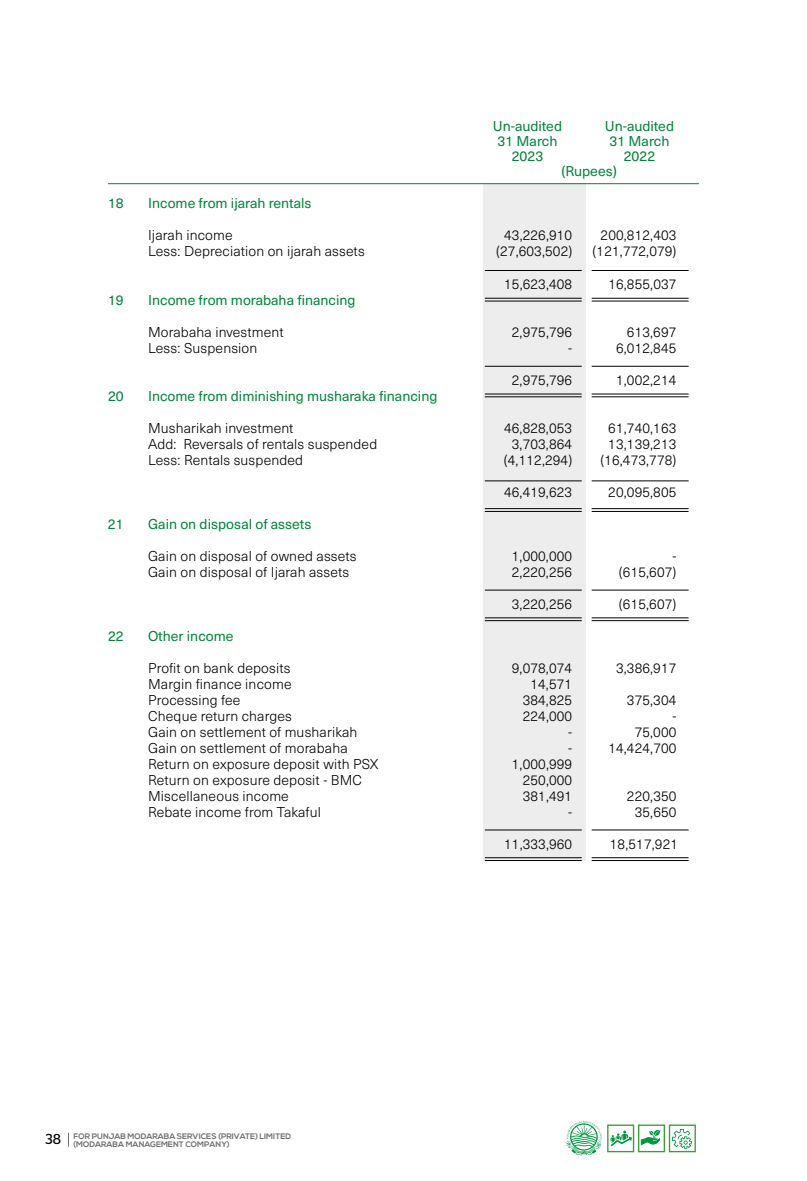
<style>
.page{position:relative;width:807px;height:1181px;background:#fff}
.page>*{position:absolute;margin:0;border:0;box-sizing:border-box;transform-origin:0 0}
.t1{font:300 14px "Neue Haas Unica";letter-spacing:.01em;color:#000}
.t2{font:14px "Neue Haas Unica";color:#008438}
.t3{font:700 8px/8px "Nexa";color:#706f6f}
.s1{font-family:"Stag Sans";font-weight:400;font-size:14.4px;color:#000}
</style>
<div class="page">
<svg style="left:68px;top:1133px;width:1px;height:14px"></svg>
<div style="left:607px;top:1124px;width:27px;height:28px;border:1px solid #409c36"></div>
<svg style="left:610px;top:1130px;width:22px;height:16px"></svg>
<div style="left:638px;top:1124px;width:27px;height:28px;border:1px solid #409c36"></div>
<svg style="left:640px;top:1130px;width:20px;height:15px"></svg>
<div style="left:668px;top:1124px;width:27px;height:28px;border:1px solid #409c36"></div>
<svg style="left:672px;top:1129px;width:19px;height:20px"></svg>
<svg style="left:566px;top:1121px;width:35px;height:35px"></svg>
<div style="left:483px;top:184px;width:102px;height:677px;background:#ededed"></div>
<hr style="left:591px;top:301px;width:97px;height:1px;background:#000">
<hr style="left:484px;top:301px;width:97px;height:1px;background:#000">
<hr style="left:591px;top:298px;width:97px;height:1px;background:#000">
<hr style="left:484px;top:298px;width:97px;height:1px;background:#000">
<hr style="left:591px;top:396px;width:97px;height:1px;background:#000">
<hr style="left:484px;top:396px;width:97px;height:1px;background:#000">
<hr style="left:591px;top:394px;width:97px;height:1px;background:#000">
<hr style="left:484px;top:394px;width:97px;height:1px;background:#000">
<hr style="left:591px;top:511px;width:97px;height:1px;background:#000">
<hr style="left:484px;top:511px;width:97px;height:1px;background:#000">
<hr style="left:591px;top:508px;width:97px;height:1px;background:#000">
<hr style="left:484px;top:508px;width:97px;height:1px;background:#000">
<hr style="left:591px;top:620px;width:97px;height:1px;background:#000">
<hr style="left:484px;top:620px;width:97px;height:1px;background:#000">
<hr style="left:591px;top:617px;width:97px;height:1px;background:#000">
<hr style="left:484px;top:617px;width:97px;height:1px;background:#000">
<hr style="left:591px;top:860px;width:97px;height:1px;background:#000">
<hr style="left:484px;top:860px;width:97px;height:1px;background:#000">
<hr style="left:591px;top:857px;width:97px;height:1px;background:#000">
<hr style="left:484px;top:857px;width:97px;height:1px;background:#000">
<hr style="left:591px;top:270px;width:97px;height:1px;background:#000">
<hr style="left:484px;top:270px;width:97px;height:1px;background:#000">
<hr style="left:591px;top:366px;width:97px;height:1px;background:#000">
<hr style="left:484px;top:366px;width:97px;height:1px;background:#000">
<hr style="left:591px;top:480px;width:97px;height:1px;background:#000">
<hr style="left:484px;top:480px;width:97px;height:1px;background:#000">
<hr style="left:591px;top:590px;width:97px;height:1px;background:#000">
<hr style="left:484px;top:590px;width:97px;height:1px;background:#000">
<hr style="left:591px;top:829px;width:97px;height:1px;background:#000">
<hr style="left:484px;top:829px;width:97px;height:1px;background:#000">
<hr style="left:108px;top:183px;width:590px;height:1px;background:#008438">
<p class="t2" style="left:493px;top:121px;width:71px">Un-audited</p>
<p class="t2" style="left:604px;top:121px;width:71px">Un-audited</p>
<p class="t2" style="left:497px;top:136px;width:61px">31 March</p>
<p class="t2" style="left:609px;top:136px;width:61px">31 March</p>
<p class="t2" style="left:511px;top:151px;width:33px">2023</p>
<p class="t2" style="left:623px;top:151px;width:33px">2022</p>
<p class="t2" style="left:561px;top:166px;width:57px">(Rupees)</p>
<p class="t2" style="left:108px;top:198px;width:17px">18</p>
<p class="t2" style="left:148px;top:198px;width:165px">Income from ijarah rentals</p>
<p class="t1" style="left:148px;top:230px;width:86px">Ijarah income</p>
<p class="t1" style="left:504px;top:230px;width:70px">43,226,910</p>
<p class="t1" style="left:600px;top:230px;width:77px">200,812,403</p>
<p class="t1" style="left:148px;top:246px;width:218px">Less: Depreciation on ijarah assets</p>
<p class="t1" style="left:496px;top:246px;width:78px">(27,603,502)</p>
<p class="t1" style="left:592px;top:246px;width:85px">(121,772,079)</p>
<p class="t1" style="left:504px;top:278px;width:70px">15,623,408</p>
<p class="t1" style="left:608px;top:278px;width:70px">16,855,037</p>
<p class="t2" style="left:108px;top:294px;width:17px">19</p>
<p class="t2" style="left:148px;top:294px;width:209px">Income from morabaha financing</p>
<p class="t1" style="left:148px;top:326px;width:137px">Morabaha investment</p>
<p class="t1" style="left:512px;top:326px;width:62px">2,975,796</p>
<p class="t1" style="left:626px;top:326px;width:51px">613,697</p>
<p class="t1" style="left:148px;top:342px;width:111px">Less: Suspension</p>
<p class="t1" style="left:568px;top:342px;width:6px">-</p>
<p class="t1" style="left:616px;top:342px;width:62px">6,012,845</p>
<p class="t1" style="left:511px;top:374px;width:62px">2,975,796</p>
<p class="t1" style="left:616px;top:374px;width:62px">1,002,214</p>
<p class="t2" style="left:108px;top:390px;width:17px">20</p>
<p class="t2" style="left:148px;top:390px;width:291px">Income from diminishing musharaka financing</p>
<p class="t1" style="left:148px;top:422px;width:147px">Musharikah investment</p>
<p class="t1" style="left:504px;top:422px;width:70px">46,828,053</p>
<p class="t1" style="left:608px;top:422px;width:70px">61,740,163</p>
<p class="t1" style="left:148px;top:438px;width:231px">Add: Reversals of rentals suspended</p>
<p class="t1" style="left:511px;top:438px;width:62px">3,703,864</p>
<p class="t1" style="left:608px;top:438px;width:70px">13,139,213</p>
<p class="t1" style="left:148px;top:454px;width:157px">Less: Rentals suspended</p>
<p class="t1" style="left:504px;top:454px;width:70px">(4,112,294)</p>
<p class="t1" style="left:600px;top:454px;width:78px">(16,473,778)</p>
<p class="t1" style="left:504px;top:486px;width:70px">46,419,623</p>
<p class="t1" style="left:608px;top:486px;width:70px">20,095,805</p>
<p class="t2" style="left:108px;top:518px;width:17px">21</p>
<p class="t2" style="left:148px;top:518px;width:165px">Gain on disposal of assets</p>
<p class="t1" style="left:148px;top:550px;width:210px">Gain on disposal of owned assets</p>
<p class="t1" style="left:511px;top:550px;width:62px">1,000,000</p>
<p class="t1" style="left:672px;top:550px;width:6px">-</p>
<p class="t1" style="left:148px;top:566px;width:202px">Gain on disposal of Ijarah assets</p>
<p class="t1" style="left:511px;top:566px;width:62px">2,220,256</p>
<p class="t1" style="left:619px;top:566px;width:59px">(615,607)</p>
<p class="t1" style="left:511px;top:598px;width:62px">3,220,256</p>
<p class="t1" style="left:619px;top:598px;width:59px">(615,607)</p>
<p class="t2" style="left:108px;top:630px;width:17px">22</p>
<p class="t2" style="left:148px;top:630px;width:87px">Other income</p>
<p class="t1" style="left:148px;top:662px;width:144px">Profit on bank deposits</p>
<p class="t1" style="left:511px;top:662px;width:62px">9,078,074</p>
<p class="t1" style="left:616px;top:662px;width:62px">3,386,917</p>
<p class="t1" style="left:148px;top:678px;width:145px">Margin finance income</p>
<p class="t1" style="left:530px;top:678px;width:43px">14,571</p>
<p class="t1" style="left:148px;top:694px;width:94px">Processing fee</p>
<p class="t1" style="left:522px;top:694px;width:51px">384,825</p>
<p class="t1" style="left:626px;top:694px;width:51px">375,304</p>
<p class="t1" style="left:148px;top:710px;width:145px">Cheque return charges</p>
<p class="t1" style="left:522px;top:710px;width:51px">224,000</p>
<p class="t1" style="left:672px;top:710px;width:6px">-</p>
<p class="t1" style="left:148px;top:726px;width:211px">Gain on settlement of musharikah</p>
<p class="t1" style="left:568px;top:726px;width:6px">-</p>
<p class="t1" style="left:634px;top:726px;width:43px">75,000</p>
<p class="t1" style="left:148px;top:742px;width:201px">Gain on settlement of morabaha</p>
<p class="t1" style="left:568px;top:742px;width:6px">-</p>
<p class="t1" style="left:608px;top:742px;width:70px">14,424,700</p>
<p class="t1" style="left:148px;top:758px;width:232px">Return on exposure deposit with PSX</p>
<p class="t1" style="left:512px;top:758px;width:62px">1,000,999</p>
<p class="t1" style="left:148px;top:774px;width:215px">Return on exposure deposit - BMC</p>
<p class="t1" style="left:522px;top:774px;width:51px">250,000</p>
<p class="t1" style="left:148px;top:790px;width:142px">Miscellaneous income</p>
<p class="t1" style="left:522px;top:790px;width:51px">381,491</p>
<p class="t1" style="left:627px;top:790px;width:51px">220,350</p>
<p class="t1" style="left:148px;top:806px;width:174px">Rebate income from Takaful</p>
<p class="t1" style="left:568px;top:806px;width:6px">-</p>
<p class="t1" style="left:634px;top:806px;width:43px">35,650</p>
<p class="t1" style="left:504px;top:838px;width:70px">11,333,960</p>
<p class="t1" style="left:609px;top:838px;width:70px">18,517,921</p>
<p class="t3" style="left:73px;top:1132px;width:219px;text-indent:-28px"><span class="s1">38</span> FOR PUNJAB MODARABA SERVICES (PRIVATE) LIMITED (MODARABA MANAGEMENT COMPANY)</p>
</div>
